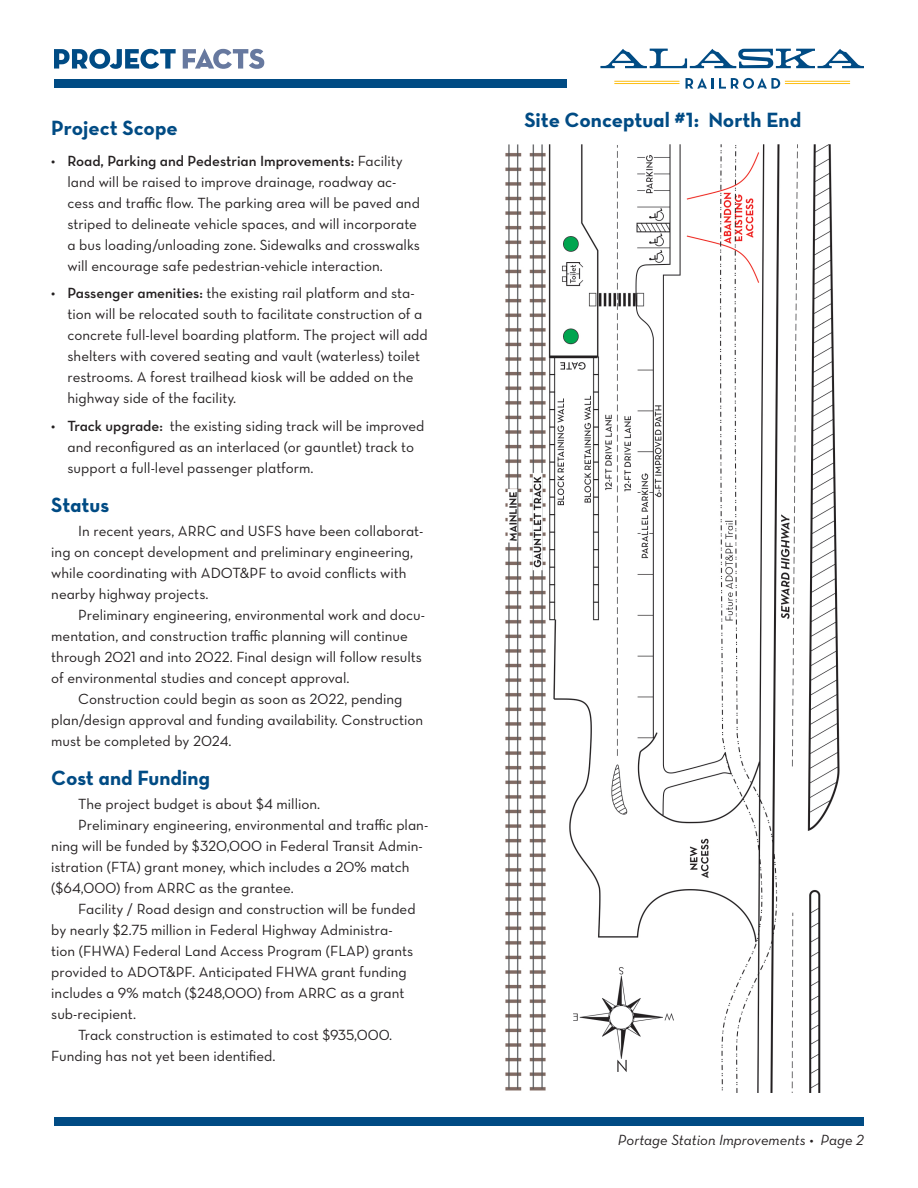
<style>
.page{position:relative;width:918px;height:1188px;background:#fff}
.page>*{position:absolute;margin:0;border:0;box-sizing:border-box;transform-origin:0 0}
.Subhead_1{font:21px "Neutra Text Bold Alt";color:#004b84}
.Body_text{font:15px/21px "Neutra Text Book Alt";color:#231f20}
.t1{font:15px "Neutra Text Book Italic Alt";color:#231f20}
.s1{font-family:"Neutra Text Demi Alt"}
</style>
<div class="page">
<div style="left:54px;top:1118px;width:810px;height:8px;background:#004b84"></div>
<div style="left:54px;top:80px;width:513px;height:8px;background:#004b84"></div>
<svg style="left:686px;top:78px;width:94px;height:11px"></svg>
<svg style="left:600px;top:49px;width:264px;height:19px"></svg>
<hr style="left:614px;top:81px;width:66px;height:1px;background:#fdbe12">
<hr style="left:614px;top:83px;width:66px;height:1px;background:#fdbe12">
<hr style="left:785px;top:81px;width:65px;height:1px;background:#fdbe12">
<hr style="left:785px;top:83px;width:65px;height:1px;background:#fdbe12">
<svg style="left:54px;top:49px;width:122px;height:20px"></svg>
<svg style="left:183px;top:49px;width:81px;height:20px"></svg>
<img style="left:505px;top:145px;width:335px;height:948px">
<p class="Subhead_1" style="left:51px;top:115px;width:128px">Project Scope</p>
<p class="Body_text" style="left:67px;top:150px;width:354px;text-indent:-16px"><span class="s1">• Road, Parking and Pedestrian Improvements:</span> Facility land will be raised to improve drainage, roadway ac&shy;cess and traffic flow. The parking area will be paved and striped to delineate vehicle spaces, and will incorporate a bus loading/unloading zone. Sidewalks and crosswalks will encourage safe pedestrian-vehicle interaction.</p>
<p class="Body_text" style="left:67px;top:283px;width:362px;text-indent:-16px"><span class="s1">• Passenger amenities:</span> the existing rail platform and sta&shy;tion will be relocated south to facilitate construction of a concrete full-level boarding platform. The project will add shelters with covered seating and vault (waterless) toilet restrooms. A forest trailhead kiosk will be added on the highway side of the facility.</p>
<p class="Body_text" style="left:67px;top:415px;width:358px;text-indent:-16px"><span class="s1">• Track upgrade:</span> the existing siding track will be improved and reconfigured as an interlaced (or gauntlet) track to support a full-level passenger platform.</p>
<p class="Subhead_1" style="left:51px;top:492px;width:60px">Status</p>
<p class="Body_text" style="left:51px;top:520px;width:374px;text-indent:27px">In recent years, ARRC and USFS have been collaborat&shy;ing on concept development and preliminary engineering, while coordinating with ADOT&amp;PF to avoid conflicts with nearby highway projects.</p>
<p class="Body_text" style="left:51px;top:604px;width:375px;text-indent:27px">Preliminary engineering, environmental work and docu&shy;mentation, and construction traffic planning will continue through 2021 and into 2022. Final design will follow results of environmental studies and concept approval.</p>
<p class="Body_text" style="left:51px;top:688px;width:374px;text-indent:27px">Construction could begin as soon as 2022, pending plan/design approval and funding availability. Construction must be completed by 2024.</p>
<p class="Subhead_1" style="left:51px;top:765px;width:160px">Cost and Funding</p>
<p class="Body_text" style="left:78px;top:793px;width:243px">The project budget is about $4 million.</p>
<p class="Body_text" style="left:51px;top:814px;width:379px;text-indent:27px">Preliminary engineering, environmental and traffic plan&shy;ning will be funded by $320,000 in Federal Transit Admin&shy;istration (FTA) grant money, which includes a 20% match ($64,000) from ARRC as the grantee.</p>
<p class="Body_text" style="left:51px;top:898px;width:366px;text-indent:27px">Facility / Road design and construction will be funded by nearly $2.75 million in Federal Highway Administra&shy;tion (FHWA) Federal Land Access Program (FLAP) grants provided to ADOT&amp;PF. Anticipated FHWA grant funding includes a 9% match ($248,000) from ARRC as a grant sub-recipient.</p>
<p class="Body_text" style="left:51px;top:1024px;width:342px;text-indent:27px">Track construction is estimated to cost $935,000.<br>Funding has not yet been identified.</p>
<p class="Subhead_1" style="left:524px;top:107px;width:278px">Site Conceptual #1: North End</p>
<p class="t1" style="left:618px;top:1130px;width:248px">Portage Station Improvements • Page 2</p>
</div>
